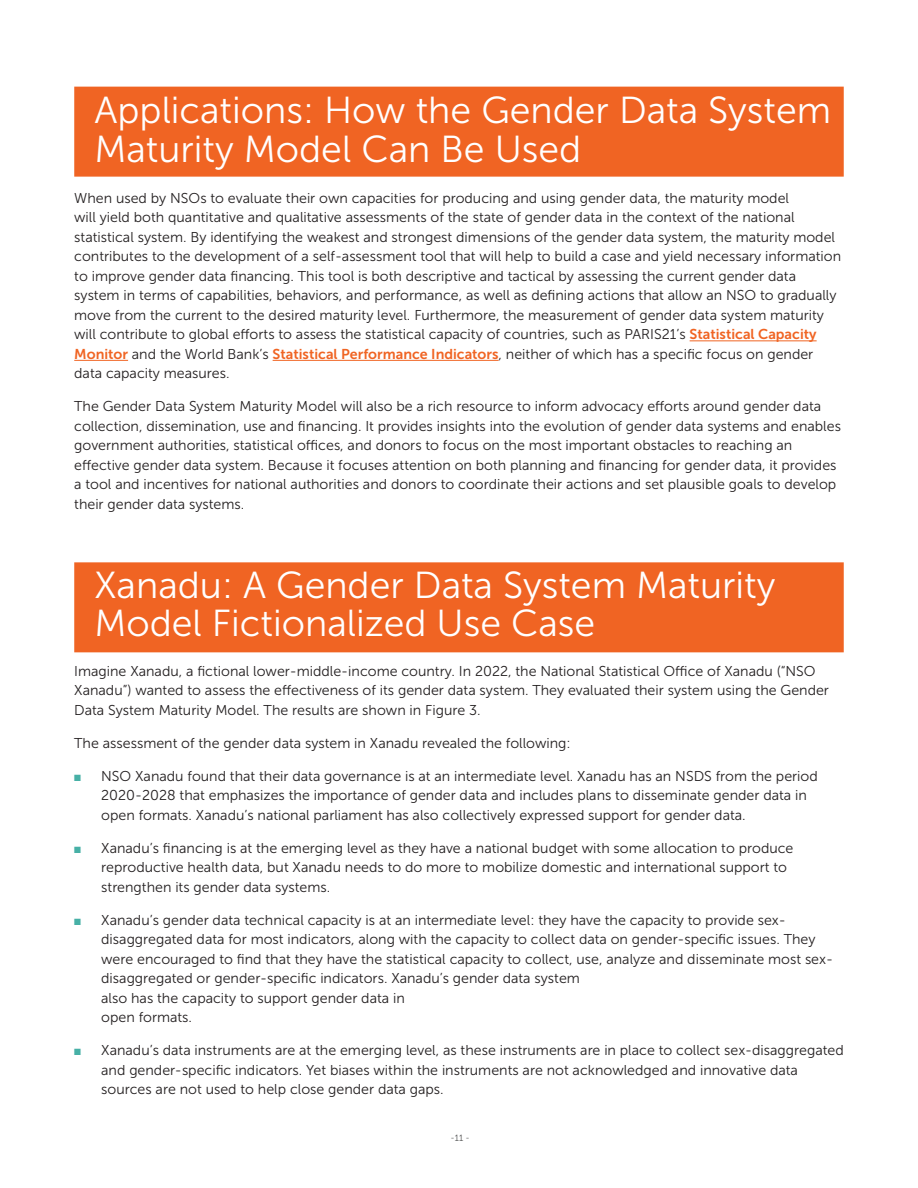
<style>
.page{position:relative;width:918px;height:1188px;background:#fff}
.page>*{position:absolute;margin:0;border:0;box-sizing:border-box;transform-origin:0 0}
.t1{font:37.5px/39px "Museo Sans 300";color:#fff}
.t2{font:14.25px/19.5px "Museo Sans 300";color:#231f20}
.t3{font:8.25px "Museo Sans 300";color:#4b4c4d}
.s1{font-family:"Museo Sans 700";color:#f06423}
.s2{color:#47b0a6}
.s3{font-size:9px}
</style>
<div class="page">
<div style="left:74px;top:87px;width:770px;height:90px;background:#f06423"></div>
<hr style="left:690px;top:340px;width:127px;height:1px;background:#f06423">
<hr style="left:74px;top:360px;width:54px;height:1px;background:#f06423">
<hr style="left:273px;top:360px;width:226px;height:1px;background:#f06423">
<div style="left:74px;top:562px;width:770px;height:90px;background:#f06423"></div>
<h1 class="t1" style="left:94px;top:91px;width:738px">Applications: How the Gender Data System<br>Maturity Model Can Be Used</h1>
<p class="t2" style="left:74px;top:188px;width:768px">When used by NSOs to evaluate their own capacities for producing and using gender data, the maturity model<br>will yield both quantitative and qualitative assessments of the state of gender data in the context of the national statistical system. By identifying the weakest and strongest dimensions of the gender data system, the maturity model contributes to the development of a self-assessment tool that will help to build a case and yield necessary information to improve gender data financing. This tool is both descriptive and tactical by assessing the current gender data system in terms of capabilities, behaviors, and performance, as well as defining actions that allow an NSO to gradually move from the current to the desired maturity level. Furthermore, the measurement of gender data system maturity will contribute to global efforts to assess the statistical capacity of countries, such as PARIS21’s <span class="s1">Statistical Capacity Monitor</span> and the World Bank’s <span class="s1">Statistical Performance Indicators</span>, neither of which has a specific focus on gender data capacity measures.</p>
<p class="t2" style="left:74px;top:397px;width:768px">The Gender Data System Maturity Model will also be a rich resource to inform advocacy efforts around gender data collection, dissemination, use and financing. It provides insights into the evolution of gender data systems and enables government authorities, statistical offices, and donors to focus on the most important obstacles to reaching an effective gender data system. Because it focuses attention on both planning and financing for gender data, it provides a tool and incentives for national authorities and donors to coordinate their actions and set plausible goals to develop their gender data systems.</p>
<h1 class="t1" style="left:94px;top:567px;width:683px;line-height:37.5px">Xanadu: A Gender Data System Maturity<br>Model Fictionalized Use Case</h1>
<p class="t2" style="left:74px;top:661px;width:756px">Imagine Xanadu, a fictional lower-middle-income country. In 2022, the National Statistical Office of Xanadu (“NSO<br>Xanadu”) wanted to assess the effectiveness of its gender data system. They evaluated their system using the Gender<br>Data System Maturity Model. The results are shown in Figure 3.</p>
<p class="t2" style="left:74px;top:733px;width:498px">The assessment of the gender data system in Xanadu revealed the following:</p>
<p class="t2" style="left:101px;top:766px;width:718px;text-indent:-27px"><span class="s2">■</span> NSO Xanadu found that their data governance is at an intermediate level. Xanadu has an NSDS from the period<br>2020-2028 that emphasizes the importance of gender data and includes plans to disseminate gender data in open formats. Xanadu’s national parliament has also collectively expressed support for gender data.</p>
<p class="t2" style="left:101px;top:838px;width:694px;text-indent:-27px"><span class="s2">■</span> Xanadu’s financing is at the emerging level as they have a national budget with some allocation to produce reproductive health data, but Xanadu needs to do more to mobilize domestic and international support to strengthen its gender data systems.</p>
<p class="t2" style="left:101px;top:910px;width:733px;text-indent:-27px"><span class="s2">■</span> Xanadu’s gender data technical capacity is at an intermediate level: they have the capacity to provide sex&shy;disaggregated data for most indicators, along with the capacity to collect data on gender-specific issues. They were encouraged to find that they have the statistical capacity to collect, use, analyze and disseminate most sex&shy;disaggregated or gender-specific indicators. Xanadu’s gender data system<br>also has the capacity to support gender data in<br>open formats.</p>
<p class="t2" style="left:101px;top:1041px;width:744px;text-indent:-27px"><span class="s2">■</span> Xanadu’s data instruments are at the emerging level, as these instruments are in place to collect sex-disaggregated and gender-specific indicators. Yet biases within the instruments are not acknowledged and innovative data sources are not used to help close gender data gaps.</p>
<p class="t3" style="left:450px;top:1133px;width:21px">-<span class="s3">11</span> -</p>
</div>
